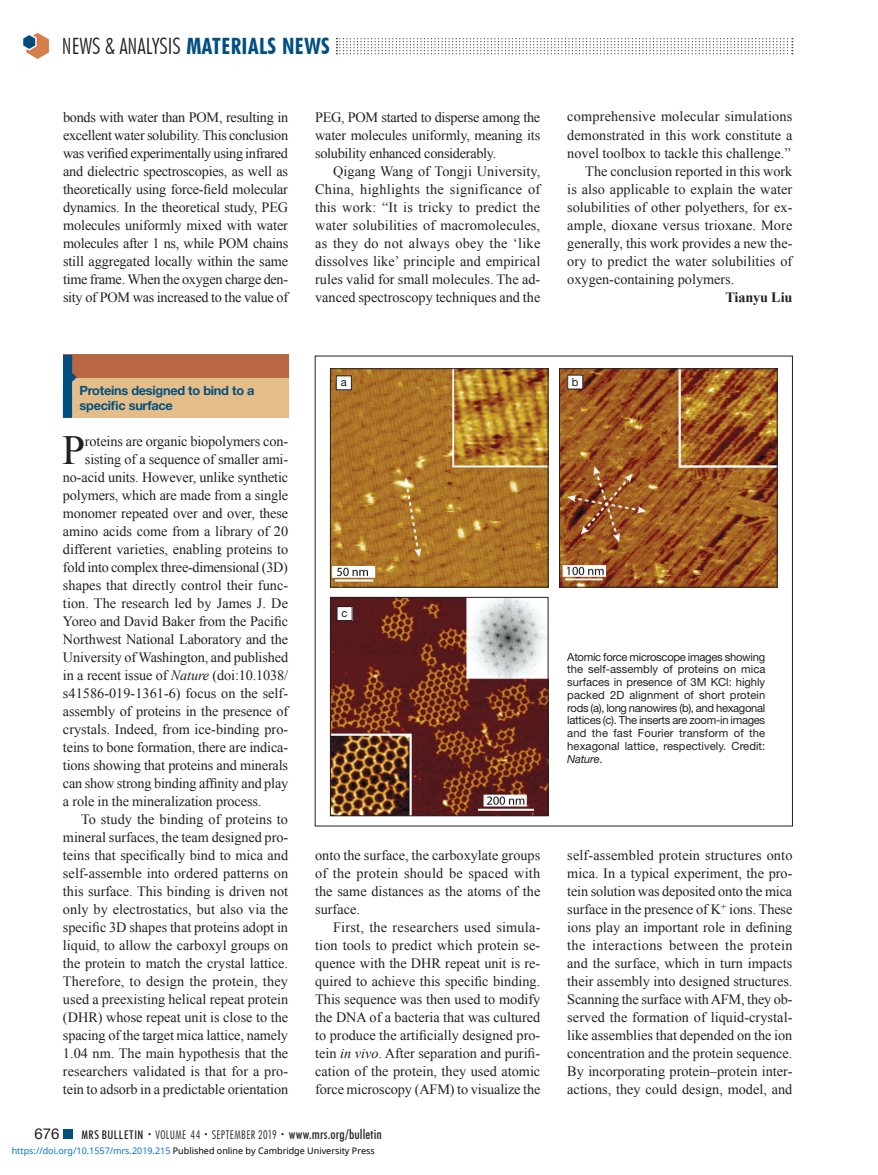
<style>
.page{position:relative;width:878px;height:1175px;background:#fff}
.page>*{position:absolute;margin:0;border:0;box-sizing:border-box;transform-origin:0 0}
.t1{font:41.4px "Times New Roman";color:#231f20}
.t2{font:300 condensed 22.5px "Futura BT";color:#231f20}
.t3{font:15px "Helvetica Neue LT Std";color:#231f20}
.t4{font:14.25px/18px "Times New Roman";color:#231f20;text-align:justify}
.t5{font:14.25px "Times New Roman";letter-spacing:-.02em;color:#231f20}
.t6{font:700 14.25px "Times New Roman";letter-spacing:-.01em;color:#231f20}
.t7{font:700 12.75px/15px "Helvetica Neue LT Std";letter-spacing:-.02em;color:#014f80}
.t8{font:300 condensed 12px "Futura BT";letter-spacing:.03em;color:#231f20}
.t9{font:11.25px/12.8px "Helvetica Neue LT Std";letter-spacing:.005em;color:#231f20;text-align:justify}
.t10{font:9px "Noto Sans";color:#000}
.s1{font-weight:700;color:#014f80}
.s2{font-style:italic}
.s3{font-weight:500}
.s4{font-size:7.5px}
.s5{font-weight:500;font-size:13.5px}
.s6{color:#0172cf}
</style>
<div class="page">
<svg style="left:336px;top:38px;width:456px;height:16px"></svg>
<svg style="left:23px;top:33px;width:26px;height:26px"></svg>
<div style="left:64px;top:1130px;width:9px;height:8px;background:#014f80"></div>
<div style="left:63px;top:357px;width:225px;height:61px;background:#e4bd89"></div>
<div style="left:63px;top:355px;width:225px;height:23px;background:#b96742"></div>
<svg style="left:63px;top:355px;width:14px;height:63px"></svg>
<img style="left:332px;top:370px;width:214px;height:215px">
<div style="left:330px;top:368px;width:218px;height:219px;border:1px solid #231f20"></div>
<img style="left:332px;top:599px;width:214px;height:215px">
<div style="left:330px;top:597px;width:218px;height:219px;border:1px solid #231f20"></div>
<img style="left:561px;top:370px;width:214px;height:215px">
<div style="left:559px;top:368px;width:218px;height:219px;border:1px solid #231f20"></div>
<div style="left:336px;top:376px;width:15px;height:14px;background:#fff"></div>
<div style="left:336px;top:375px;width:16px;height:15px;border:1px solid #231f20"></div>
<div style="left:337px;top:606px;width:15px;height:14px;background:#fff"></div>
<div style="left:336px;top:606px;width:16px;height:15px;border:1px solid #231f20"></div>
<div style="left:567px;top:375px;width:15px;height:14px;background:#fff"></div>
<div style="left:567px;top:375px;width:16px;height:14px;border:1px solid #231f20"></div>
<h2 class="t2" style="left:62px;top:32px;width:269px">NEWS &amp; ANALYSIS <span class="s1">MATERIALS NEWS</span></h2>
<p class="t4" style="left:63px;top:108px;width:227px">bonds with water than POM, resulting in excellent water solubility. This conclusion was verified experimentally using infrared and dielectric spectroscopies, as well as theoretically using force-field molecular dynamics. In the theoretical study, PEG molecules uniformly mixed with water molecules after 1 ns, while POM chains still aggregated locally within the same time frame. When the oxygen charge den&shy;sity of POM was increased to the value of</p>
<p class="t4" style="left:315px;top:107px;width:227px">PEG, POM started to disperse among the water molecules uniformly, meaning its solubility enhanced considerably.</p>
<p class="t4" style="left:315px;top:161px;width:227px;text-indent:18px">Qigang Wang of Tongji University, China, highlights the significance of this work: “It is tricky to predict the water solubilities of macromolecules, as they do not always obey the ‘like dissolves like’ principle and empirical rules valid for small molecules. The ad&shy;vanced spectroscopy techniques and the</p>
<p class="t4" style="left:567px;top:107px;width:226px">comprehensive molecular simulations</p>
<p class="t4" style="left:567px;top:125px;width:227px">demonstrated in this work constitute a</p>
<p class="t4" style="left:567px;top:143px;width:225px">novel toolbox to tackle this challenge.”</p>
<p class="t4" style="left:585px;top:161px;width:209px">The conclusion reported in this work</p>
<p class="t4" style="left:567px;top:179px;width:226px">is also applicable to explain the water</p>
<p class="t4" style="left:567px;top:197px;width:227px">solubilities of other polyethers, for ex-</p>
<p class="t4" style="left:567px;top:215px;width:227px">ample, dioxane versus trioxane. More</p>
<p class="t4" style="left:567px;top:233px;width:227px">generally, this work provides a new the-</p>
<p class="t4" style="left:567px;top:251px;width:226px">ory to predict the water solubilities of</p>
<p class="t4" style="left:567px;top:269px;width:169px">oxygen-containing polymers.</p>
<p class="t6" style="left:725px;top:286px;width:68px">Tianyu Liu</p>
<p class="t7" style="left:79px;top:383px;width:176px">Proteins designed to bind to a specific surface</p>
<h1 class="t1" style="left:62px;top:422px;width:25px">P</h1>
<p class="t4" style="left:85px;top:432px;width:205px">roteins are organic biopolymers con-</p>
<p class="t4" style="left:85px;top:450px;width:205px">sisting of a sequence of smaller ami-</p>
<p class="t4" style="left:63px;top:468px;width:227px">no-acid units. However, unlike synthetic</p>
<p class="t4" style="left:63px;top:486px;width:227px">polymers, which are made from a single</p>
<p class="t4" style="left:63px;top:504px;width:226px">monomer repeated over and over, these</p>
<p class="t4" style="left:63px;top:522px;width:227px">amino acids come from a library of 20</p>
<p class="t4" style="left:63px;top:539px;width:227px">different varieties, enabling proteins to</p>
<p class="t5" style="left:63px;top:557px;width:226px">fold into complex three-dimensional (3D)</p>
<p class="t4" style="left:63px;top:575px;width:227px">shapes that directly control their func-</p>
<p class="t4" style="left:63px;top:593px;width:226px">tion. The research led by James J. De</p>
<p class="t4" style="left:63px;top:611px;width:227px">Yoreo and David Baker from the Pacific</p>
<p class="t4" style="left:63px;top:629px;width:227px">Northwest National Laboratory and the</p>
<p class="t4" style="left:63px;top:647px;width:227px">University of Washington, and published</p>
<p class="t4" style="left:63px;top:665px;width:227px">in a recent issue of <span class="s2">Nature</span> (doi:10.1038/</p>
<p class="t4" style="left:63px;top:683px;width:227px">s41586-019-1361-6) focus on the self-</p>
<p class="t4" style="left:63px;top:701px;width:227px">assembly of proteins in the presence of</p>
<p class="t4" style="left:63px;top:719px;width:227px">crystals. Indeed, from ice-binding pro-</p>
<p class="t4" style="left:63px;top:737px;width:227px">teins to bone formation, there are indica-</p>
<p class="t4" style="left:63px;top:755px;width:227px">tions showing that proteins and minerals</p>
<p class="t4" style="left:63px;top:773px;width:227px">can show strong binding affinity and play</p>
<p class="t4" style="left:63px;top:791px;width:200px">a role in the mineralization process.</p>
<p class="t4" style="left:81px;top:809px;width:208px">To study the binding of proteins to</p>
<p class="t4" style="left:63px;top:827px;width:227px">mineral surfaces, the team designed pro-</p>
<p class="t4" style="left:63px;top:845px;width:227px">teins that specifically bind to mica and</p>
<p class="t4" style="left:63px;top:863px;width:227px">self-assemble into ordered patterns on</p>
<p class="t4" style="left:63px;top:881px;width:227px">this surface. This binding is driven not</p>
<p class="t4" style="left:63px;top:899px;width:227px">only by electrostatics, but also via the</p>
<p class="t4" style="left:63px;top:917px;width:226px">specific 3D shapes that proteins adopt in</p>
<p class="t4" style="left:63px;top:935px;width:227px">liquid, to allow the carboxyl groups on</p>
<p class="t4" style="left:63px;top:953px;width:227px">the protein to match the crystal lattice.</p>
<p class="t4" style="left:63px;top:971px;width:226px">Therefore, to design the protein, they</p>
<p class="t4" style="left:63px;top:989px;width:227px">used a preexisting helical repeat protein</p>
<p class="t4" style="left:63px;top:1007px;width:227px">(DHR) whose repeat unit is close to the</p>
<p class="t4" style="left:63px;top:1025px;width:226px">spacing of the target mica lattice, namely</p>
<p class="t4" style="left:63px;top:1043px;width:227px">1.04 nm. The main hypothesis that the</p>
<p class="t4" style="left:63px;top:1061px;width:227px">researchers validated is that for a pro-</p>
<p class="t4" style="left:63px;top:1079px;width:227px">tein to adsorb in a predictable orientation</p>
<p class="t9" style="left:341px;top:375px;width:8px">a</p>
<p class="t9" style="left:341px;top:606px;width:8px">c</p>
<p class="t4" style="left:315px;top:845px;width:227px">onto the surface, the carboxylate groups of the protein should be spaced with the same distances as the atoms of the surface.</p>
<p class="t4" style="left:315px;top:917px;width:227px;text-indent:18px">First, the researchers used simula&shy;tion tools to predict which protein se&shy;quence with the DHR repeat unit is re&shy;quired to achieve this specific binding.<br>This sequence was then used to modify the DNA of a bacteria that was cultured to produce the artificially designed pro&shy;tein <span class="s2">in vivo</span>. After separation and purifi&shy;cation of the protein, they used atomic force microscopy (AFM) to visualize the</p>
<p class="t3" style="left:34px;top:1124px;width:27px">676</p>
<p class="t8" style="left:81px;top:1127px;width:302px"><span class="s3">MRS BULLETIN</span> <span class="s4">•</span> VOLUME 44 <span class="s4">•</span> SEPTEMBER 2019 <span class="s4">•</span> <span class="s5">www.mrs.org/bulletin</span></p>
<p class="t10" style="left:12px;top:1143px;width:364px"><span class="s6">https://doi.org/10.1557/mrs.2019.215</span> Published online by Cambridge University Press</p>
<p class="t9" style="left:572px;top:375px;width:8px">b</p>
<p class="t9" style="left:567px;top:650px;width:200px">Atomic force microscope images showing the self-assembly of proteins on mica surfaces in presence of 3M KCl: highly packed 2D alignment of short protein rods (a), long nanowires (b), and hexagonal lattices (c). The inserts are zoom-in images and the fast Fourier transform of the hexagonal lattice, respectively. Credit:<br><span class="s2">Nature</span>.</p>
<p class="t4" style="left:567px;top:845px;width:227px">self-assembled protein structures onto mica. In a typical experiment, the pro&shy;tein solution was deposited onto the mica surface in the presence of K<sup>+</sup> ions. These ions play an important role in defining the interactions between the protein and the surface, which in turn impacts their assembly into designed structures.<br>Scanning the surface with AFM, they ob&shy;served the formation of liquid-crystal&shy;like assemblies that depended on the ion concentration and the protein sequence.<br>By incorporating protein–protein inter&shy;actions, they could design, model, and</p>
</div>
